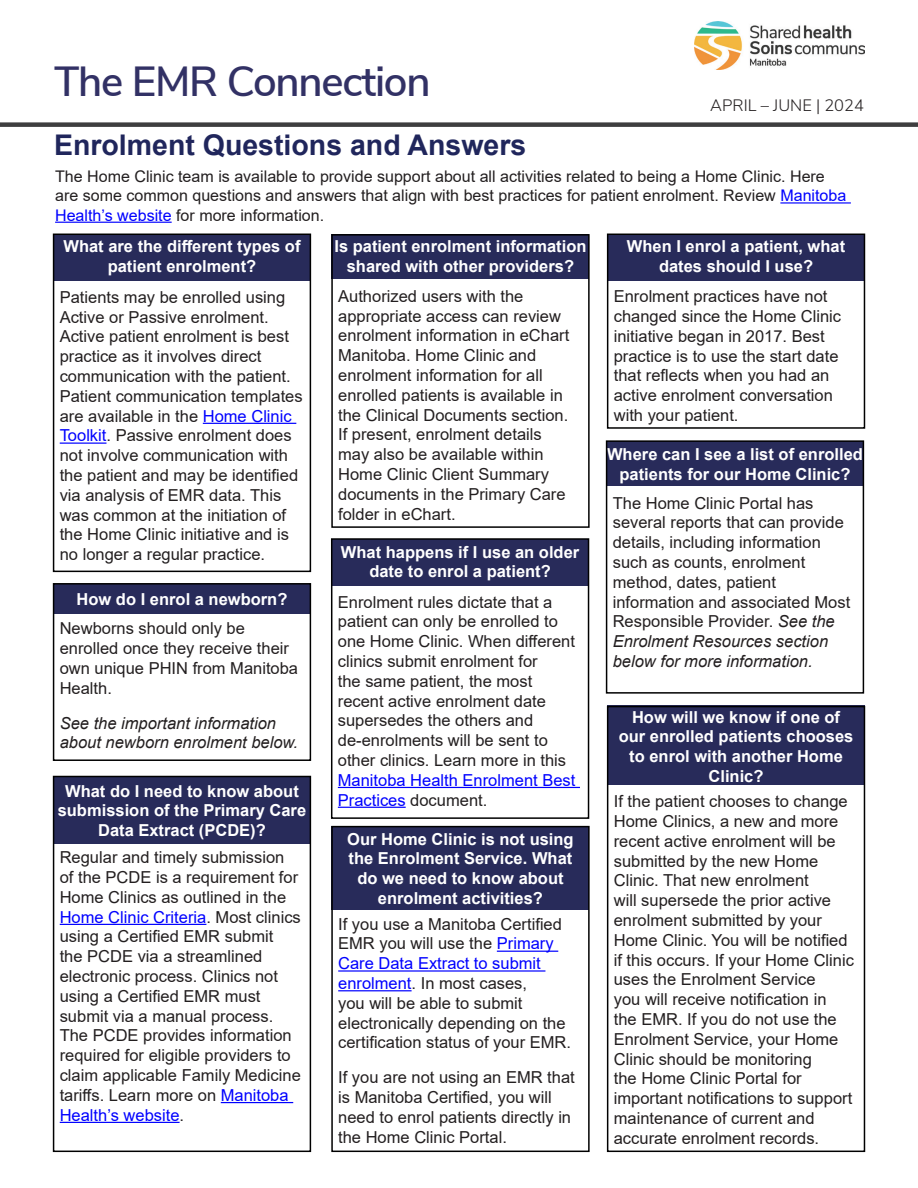
<style>
.page{position:relative;width:918px;height:1188px;background:#fff}
.page>*{position:absolute;margin:0;border:0;box-sizing:border-box;transform-origin:0 0}
.t1{font:600 42px "Nunito Sans";letter-spacing:-.03em;color:#323165}
.Page_Title{font:700 28.5px "Arial";color:#20265c}
.heading{font:16.5px/19.8px "Arial";color:#231f20}
.heading-2{font:700 16.5px/19.8px "Arial";color:#fff;text-align:center}
.heading-3{font:italic 16.5px/19.8px "Arial";color:#231f20}
.heading-4{font:300 16.5px "Nunito Sans";color:#231f20}
.heading-5{font:16.05px/19.2px "Arial";color:#231f20}
.s1{color:#00f}
.s2{font-style:italic}
</style>
<div class="page">
<div style="left:0;top:122px;width:918px;height:5px;background:#3e3e3f"></div>
<img style="left:695px;top:22px;width:170px;height:47px">
<hr style="left:780px;top:202px;width:71px;height:2px;background:#00f">
<hr style="left:55px;top:222px;width:117px;height:1px;background:#00f">
<hr style="left:203px;top:423px;width:93px;height:1px;background:#00f">
<hr style="left:60px;top:443px;width:47px;height:1px;background:#00f">
<div style="left:53px;top:234px;width:258px;height:47px;background:#282b5a"></div>
<div style="left:53px;top:234px;width:258px;height:338px;border:2px solid #000"></div>
<div style="left:607px;top:234px;width:258px;height:46px;background:#282b5a"></div>
<div style="left:607px;top:234px;width:258px;height:195px;border:2px solid #000"></div>
<hr style="left:338px;top:787px;width:242px;height:1px;background:#00f">
<hr style="left:338px;top:807px;width:68px;height:1px;background:#00f">
<div style="left:331px;top:539px;width:258px;height:47px;background:#282b5a"></div>
<div style="left:331px;top:538px;width:258px;height:281px;border:2px solid #000"></div>
<div style="left:606px;top:441px;width:258px;height:45px;background:#282b5a"></div>
<div style="left:606px;top:440px;width:258px;height:254px;border:2px solid #000"></div>
<div style="left:332px;top:234px;width:257px;height:45px;background:#282b5a"></div>
<div style="left:331px;top:234px;width:259px;height:294px;border:2px solid #000"></div>
<div style="left:53px;top:584px;width:258px;height:30px;background:#282b5a"></div>
<div style="left:53px;top:583px;width:258px;height:178px;border:2px solid #000"></div>
<div style="left:607px;top:706px;width:258px;height:79px;background:#282b5a"></div>
<div style="left:607px;top:706px;width:258px;height:446px;border:2px solid #000"></div>
<hr style="left:497px;top:951px;width:61px;height:1px;background:#00f">
<hr style="left:338px;top:970px;width:207px;height:2px;background:#00f">
<hr style="left:338px;top:990px;width:74px;height:1px;background:#00f">
<div style="left:332px;top:826px;width:257px;height:84px;background:#282b5a"></div>
<div style="left:331px;top:826px;width:259px;height:326px;border:2px solid #000"></div>
<hr style="left:60px;top:924px;width:146px;height:1px;background:#00f">
<hr style="left:221px;top:1102px;width:72px;height:1px;background:#00f">
<hr style="left:60px;top:1122px;width:120px;height:1px;background:#00f">
<div style="left:53px;top:776px;width:258px;height:68px;background:#282b5a"></div>
<div style="left:53px;top:776px;width:258px;height:376px;border:2px solid #000"></div>
<p class="t1" style="left:54px;top:51px;width:378px">The EMR Connection</p>
<p class="Page_Title" style="left:54px;top:125px;width:474px">Enrolment Questions and Answers</p>
<p class="heading-5" style="left:55px;top:167px;width:793px">The Home Clinic team is available to provide support about all activities related to being a Home Clinic. Here are some common questions and answers that align with best practices for patient enrolment. Review <span class="s1">Manitoba<br>Health’s website</span> for more information.</p>
<p class="heading-4" style="left:710px;top:93px;width:155px">APRIL – JUNE | 2024</p>
<p class="heading-2" style="left:63px;top:236px;width:239px">What are the different types of patient enrolment?</p>
<p class="heading" style="left:60px;top:287px;width:245px">Patients may be enrolled using<br>Active or Passive enrolment.<br>Active patient enrolment is best practice as it involves direct communication with the patient.<br>Patient communication templates are available in the <span class="s1">Home Clinic<br>Toolkit</span>. Passive enrolment does not involve communication with the patient and may be identified via analysis of EMR data. This was common at the initiation of the Home Clinic initiative and is no longer a regular practice.</p>
<p class="heading-2" style="left:77px;top:589px;width:212px">How do I enrol a newborn?</p>
<p class="heading" style="left:60px;top:619px;width:240px">Newborns should only be enrolled once they receive their own unique PHIN from Manitoba<br>Health.</p>
<p class="heading-3" style="left:60px;top:713px;width:240px">See the important information about newborn enrolment below.</p>
<p class="heading-2" style="left:58px;top:781px;width:250px">What do I need to know about submission of the Primary Care<br>Data Extract (PCDE)?</p>
<p class="heading" style="left:60px;top:847px;width:243px">Regular and timely submission of the PCDE is a requirement for<br>Home Clinics as outlined in the<br><span class="s1">Home Clinic Criteria</span>. Most clinics using a Certified EMR submit<br>the PCDE via a streamlined electronic process. Clinics not using a Certified EMR must submit via a manual process.<br>The PCDE provides information required for eligible providers to claim applicable Family Medicine tariffs. Learn more on <span class="s1">Manitoba<br>Health’s website</span>.</p>
<p class="heading-2" style="left:334px;top:236px;width:254px">Is patient enrolment information shared with other providers?</p>
<p class="heading" style="left:338px;top:286px;width:233px">Authorized users with the appropriate access can review enrolment information in eChart<br>Manitoba. Home Clinic and enrolment information for all enrolled patients is available in the Clinical Documents section.<br>If present, enrolment details may also be available within<br>Home Clinic Client Summary documents in the Primary Care folder in eChart.</p>
<p class="heading-2" style="left:341px;top:542px;width:240px">What happens if I use an older date to enrol a patient?</p>
<p class="heading" style="left:338px;top:592px;width:239px">Enrolment rules dictate that a patient can only be enrolled to one Home Clinic. When different clinics submit enrolment for<br>the same patient, the most recent active enrolment date supersedes the others and de-enrolments will be sent to other clinics. Learn more in this<br><span class="s1">Manitoba Health Enrolment Best<br>Practices</span> document.</p>
<p class="heading-2" style="left:347px;top:829px;width:228px">Our Home Clinic is not using the Enrolment Service. What do we need to know about enrolment activities?</p>
<p class="heading" style="left:338px;top:914px;width:234px">If you use a Manitoba Certified<br>EMR you will use the <span class="s1">Primary<br>Care Data Extract to submit enrolment</span>. In most cases,<br>you will be able to submit electronically depending on the certification status of your EMR.</p>
<p class="heading" style="left:338px;top:1067px;width:238px">If you are not using an EMR that is Manitoba Certified, you will need to enrol patients directly in the Home Clinic Portal.</p>
<p class="heading-2" style="left:627px;top:236px;width:220px">When I enrol a patient, what dates should I use?</p>
<p class="heading" style="left:614px;top:286px;width:229px">Enrolment practices have not changed since the Home Clinic initiative began in 2017. Best practice is to use the start date that reflects when you had an active enrolment conversation with your patient.</p>
<p class="heading-2" style="left:607px;top:444px;width:257px">Where can I see a list of enrolled patients for our Home Clinic?</p>
<p class="heading" style="left:613px;top:493px;width:239px">The Home Clinic Portal has several reports that can provide details, including information such as counts, enrolment method, dates, patient information and associated Most<br>Responsible Provider. <span class="s2">See the<br>Enrolment Resources section below for more information.</span></p>
<p class="heading-2" style="left:619px;top:707px;width:236px">How will we know if one of our enrolled patients chooses to enrol with another Home<br>Clinic?</p>
<p class="heading" style="left:614px;top:791px;width:242px">If the patient chooses to change<br>Home Clinics, a new and more recent active enrolment will be submitted by the new Home<br>Clinic. That new enrolment<br>will supersede the prior active enrolment submitted by your<br>Home Clinic. You will be notified if this occurs. If your Home Clinic uses the Enrolment Service<br>you will receive notification in<br>the EMR. If you do not use the<br>Enrolment Service, your Home<br>Clinic should be monitoring<br>the Home Clinic Portal for important notifications to support maintenance of current and accurate enrolment records.</p>
</div>
